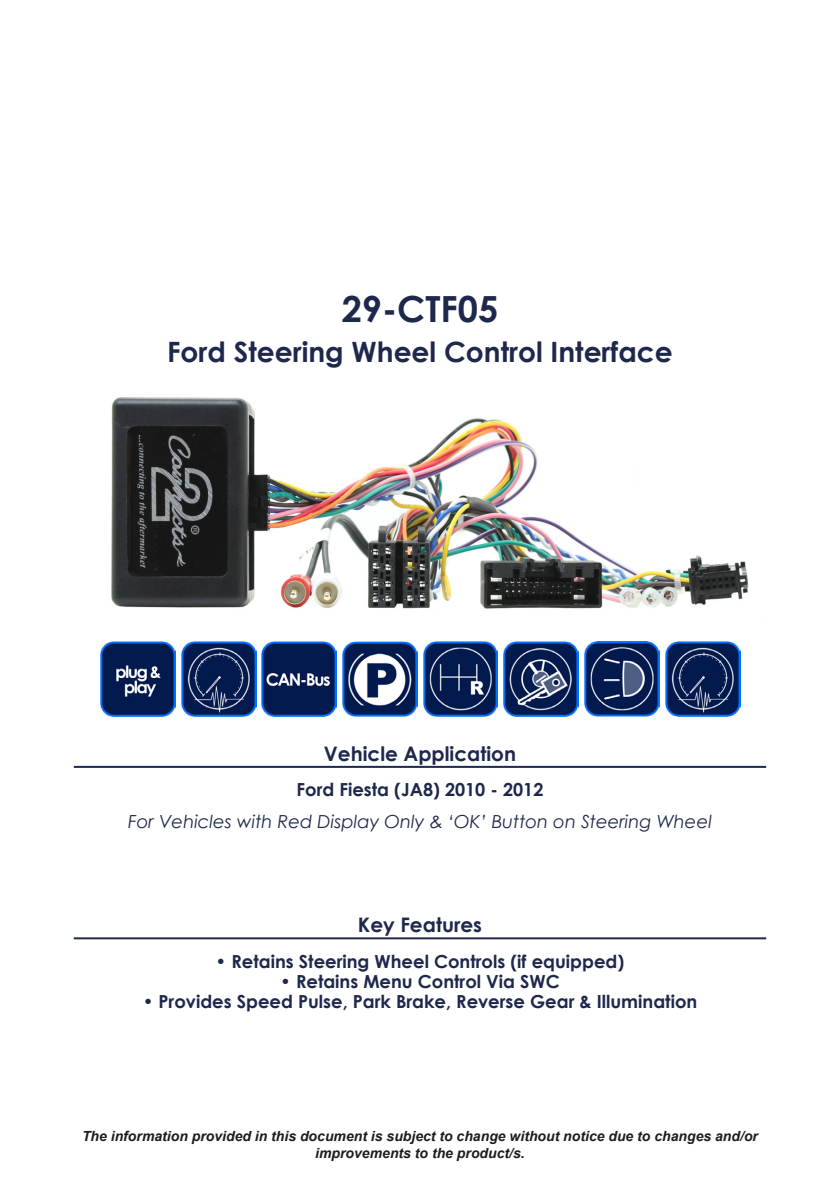
<style>
.page{position:relative;width:840px;height:1191px;background:#fff}
.page>*{position:absolute;margin:0;border:0;box-sizing:border-box;transform-origin:0 0}
.t1{font:700 36px "Century Gothic";color:#1e284c}
.t2{font:700 28px "Century Gothic";color:#1e284c}
.t3{font:700 20px "Century Gothic";color:#1e284c}
.t4{font:700 18px "Century Gothic";color:#1e284c}
.t5{font:italic 18px "Century Gothic";color:#1e284c}
.t6{font:italic 700 14px/16.8px "Arial";color:#1d1d1b;text-align:center}
</style>
<div class="page">
<img style="left:111px;top:397px;width:638px;height:212px">
<img style="left:342px;top:641px;width:75px;height:75px">
<hr style="left:74px;top:766px;width:691px;height:2px;background:#1e284c">
<hr style="left:74px;top:937px;width:691px;height:2px;background:#1e284c">
<img style="left:262px;top:641px;width:74px;height:75px">
<img style="left:181px;top:641px;width:75px;height:75px">
<img style="left:101px;top:641px;width:74px;height:75px">
<img style="left:423px;top:641px;width:74px;height:75px">
<img style="left:503px;top:641px;width:75px;height:75px">
<img style="left:584px;top:641px;width:75px;height:75px">
<img style="left:665px;top:641px;width:74px;height:75px">
<p class="t1" style="left:341px;top:281px;width:158px">29-CTF05</p>
<p class="t2" style="left:167px;top:330px;width:507px">Ford Steering Wheel Control Interface</p>
<p class="t3" style="left:324px;top:738px;width:193px">Vehicle Application</p>
<p class="t4" style="left:296px;top:775px;width:248px">Ford Fiesta (JA8) 2010 - 2012</p>
<p class="t5" style="left:128px;top:809px;width:585px">For Vehicles with Red Display Only &amp; ‘OK’ Button on Steering Wheel</p>
<p class="t3" style="left:358px;top:910px;width:125px">Key Features</p>
<p class="t4" style="left:215px;top:948px;width:410px">• Retains Steering Wheel Controls (if equipped)</p>
<p class="t4" style="left:280px;top:968px;width:281px">• Retains Menu Control Via SWC</p>
<p class="t4" style="left:143px;top:988px;width:556px">• Provides Speed Pulse, Park Brake, Reverse Gear &amp; Illumination</p>
<p class="t6" style="left:82px;top:1128px;width:677px">The information provided in this document is subject to change without notice due to changes and/or improvements to the product/s.</p>
</div>
